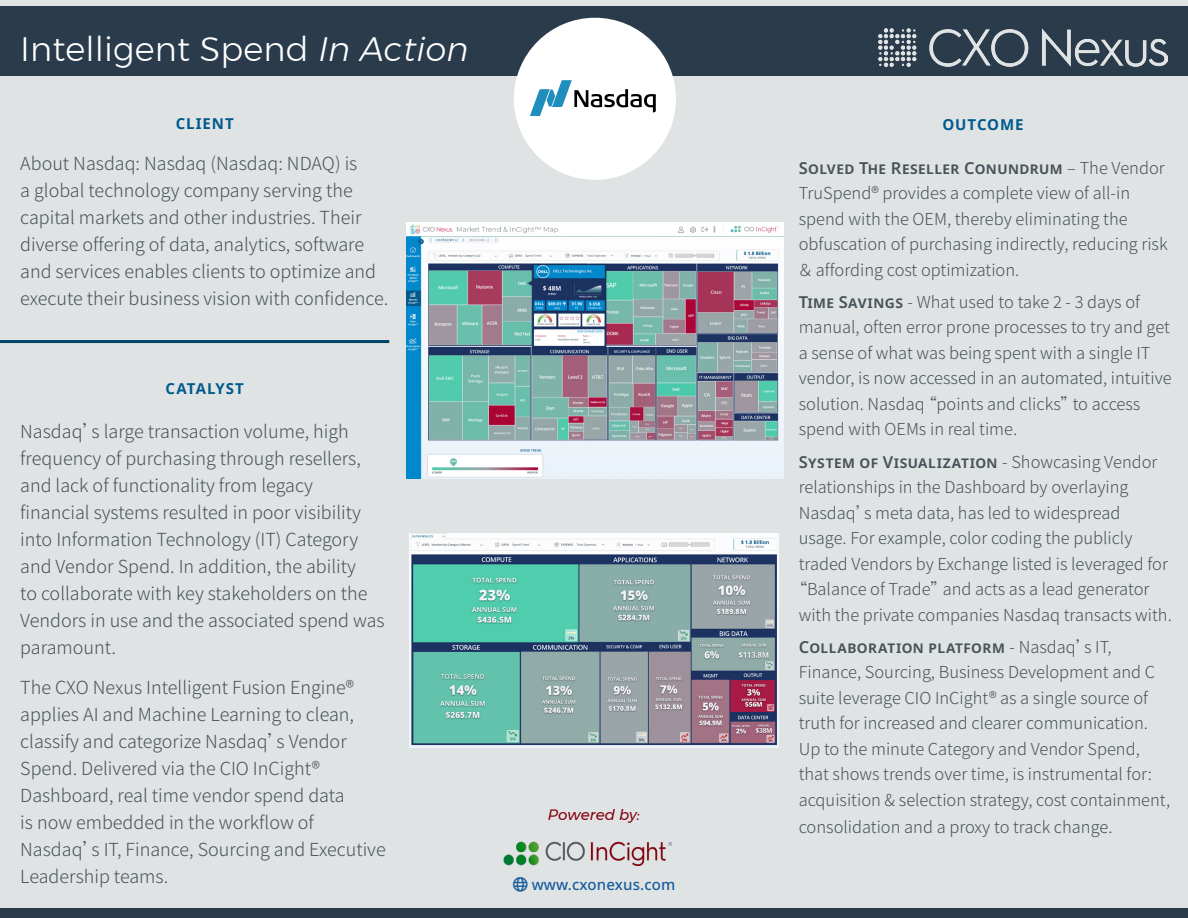
<style>
.page{position:relative;width:1188px;height:918px;background:#fff}
.page>*{position:absolute;margin:0;border:0;box-sizing:border-box;transform-origin:0 0}
.t1{font:300 33.75px "Montserrat";letter-spacing:.005em;color:#fff}
.t2{font:300 18px/27px "Noto Sans HK";color:#475259}
.t3{font:300 16.5px/25.5px "Noto Sans HK";color:#475259}
.t4{font:600 16.5px "Noto Sans";letter-spacing:.03em;color:#475259}
.t5{font:700 15px "Noto Sans";letter-spacing:.06em;color:#005a8b}
.t6{font:500 15px "Noto Sans";letter-spacing:.01em;color:#175d9e}
.smaller{font:italic 15px "Montserrat";letter-spacing:.005em;color:#85000d}
.s1{font-style:italic}
.s2{font-family:"Noto Sans";font-weight:600}
.s3{font-style:inherit}
.s4{font-family:"Noto Sans HK";font-weight:300}
</style>
<div class="page">
<div style="left:0;top:0;width:1188px;height:908px;background:#e0e3e4"></div>
<div style="left:0;top:6px;width:1188px;height:70px;background:#2a3b4b"></div>
<div style="left:0;top:908px;width:1188px;height:10px;background:#2a3b4b"></div>
<div style="left:514px;top:18px;width:162px;height:162px;background:#fff;border-radius:50%"></div>
<svg style="left:530px;top:80px;width:126px;height:36px"></svg>
<hr style="left:0;top:340px;width:389px;height:3px;background:#004467">
<img style="left:406px;top:223px;width:378px;height:256px">
<img style="left:410px;top:534px;width:369px;height:214px">
<img style="left:878px;top:28px;width:290px;height:39px">
<img style="left:503px;top:842px;width:169px;height:23px">
<p class="t1" style="left:20px;top:24px;width:450px">Intelligent Spend <span class="s1">In Action</span></p>
<p class="t5" style="left:176px;top:113px;width:60px">CLIENT</p>
<p class="t5" style="left:943px;top:114px;width:83px">OUTCOME</p>
<p class="t2" style="left:20px;top:151px;width:370px">About Nasdaq: Nasdaq (Nasdaq: NDAQ) is<br>a global technology company serving the capital markets and other industries. Their diverse offering of data, analytics, software and services enables clients to optimize and execute their business vision with confidence.</p>
<p class="t5" style="left:166px;top:378px;width:80px">CATALYST</p>
<p class="t2" style="left:20px;top:418px;width:366px">Nasdaq’s large transaction volume, high frequency of purchasing through resellers, and lack of functionality from legacy financial systems resulted in poor visibility into Information Technology (IT) Category and Vendor Spend. In addition, the ability<br>to collaborate with key stakeholders on the Vendors in use and the associated spend was paramount.</p>
<p class="t2" style="left:20px;top:674px;width:367px">The CXO Nexus Intelligent Fusion Engine® applies AI and Machine Learning to clean, classify and categorize Nasdaq’s Vendor Spend. Delivered via the CIO InCight® Dashboard, real time vendor spend data<br>is now embedded in the workflow of Nasdaq’s IT, Finance, Sourcing and Executive Leadership teams.</p>
<p class="smaller" style="left:548px;top:803px;width:94px">Powered by:</p>
<p class="t6" style="left:513px;top:874px;width:164px">●□ www.cxonexus.com</p>
<p class="t3" style="left:797px;top:155px;width:372px"><span class="s2">Solved The Reseller Conundrum</span> <span class="s3">–</span> The Vendor TruSpend® provides a complete view of all-in spend with the OEM, thereby eliminating the obfuscation of purchasing indirectly, reducing risk＆ affording cost optimization.</p>
<p class="t3" style="left:799px;top:289px;width:374px"><span class="s2">Time Savings</span> - What used to take 2 - 3 days of manual, often error prone processes to try and get a sense of what was being spent with a single IT vendor, is now accessed in an automated, intuitive solution. Nasdaq “points and clicks”to access spend with OEMs in real time.</p>
<p class="t4" style="left:799px;top:450px;width:360px">System of Visualization <span class="s4">- Showcasing Vendor</span></p>
<p class="t3" style="left:799px;top:475px;width:331px">relationships in the Dashboard by overlaying</p>
<p class="t3" style="left:799px;top:500px;width:323px">Nasdaq’s meta data, has led to widespread</p>
<p class="t3" style="left:799px;top:526px;width:335px">usage. For example, color coding the publicly</p>
<p class="t3" style="left:799px;top:551px;width:371px">traded Vendors by Exchange listed is leveraged for</p>
<p class="t3" style="left:791px;top:577px;width:360px">“Balance of Trade”and acts as a lead generator</p>
<p class="t3" style="left:799px;top:602px;width:375px">with the private companies Nasdaq transacts with.</p>
<p class="t3" style="left:799px;top:634px;width:373px"><span class="s2">Collaboration platform</span> - Nasdaq’s IT, Finance, Sourcing, Business Development and C suite leverage CIO InCight® as a single source of truth for increased and clearer communication.<br>Up to the minute Category and Vendor Spend, that shows trends over time, is instrumental for: acquisition &amp; selection strategy, cost containment,</p>
<p class="t3" style="left:799px;top:814px;width:315px">consolidation and a proxy to track change.</p>
</div>
